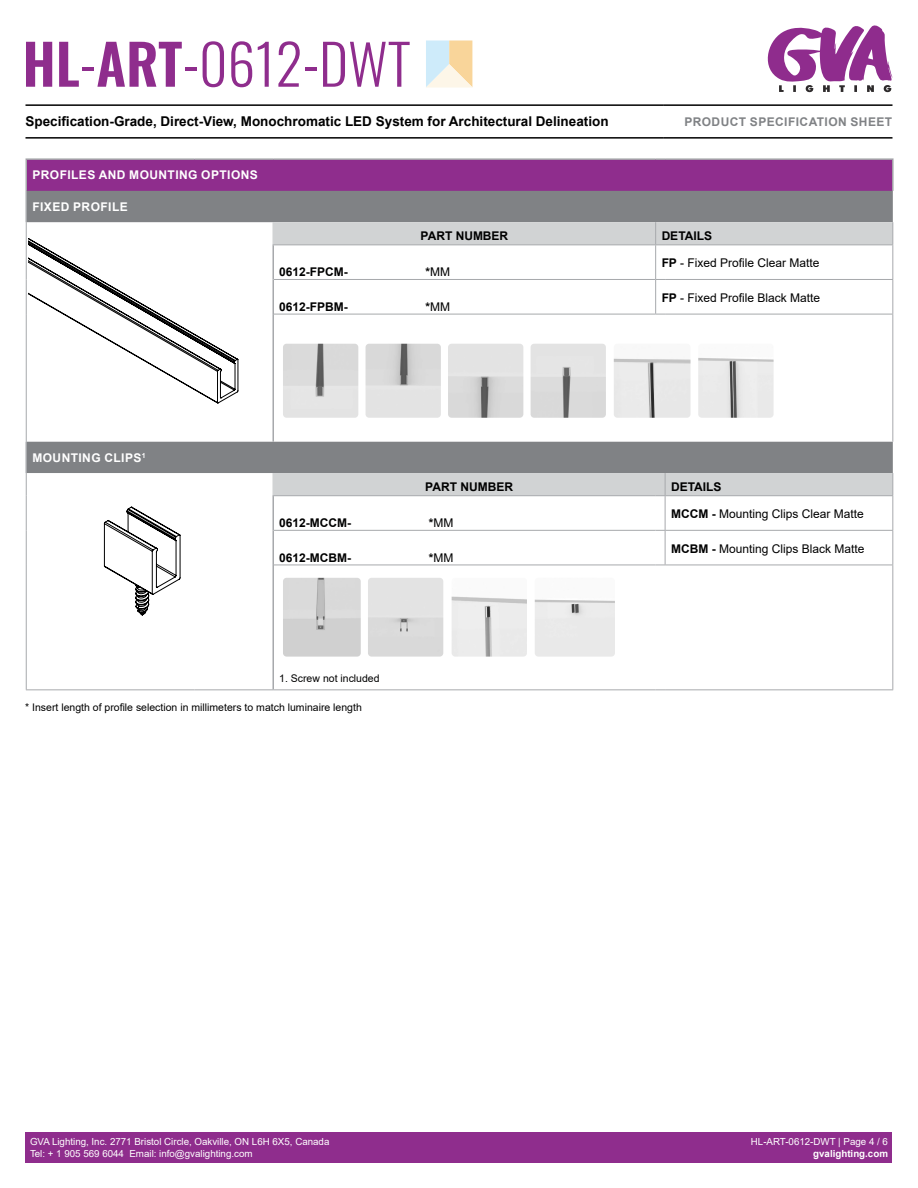
<style>
.page{position:relative;width:918px;height:1188px;background:#fff}
.page>*{position:absolute;margin:0;border:0;box-sizing:border-box;transform-origin:0 0}
.t1{font:300 55.5px "Oswald";color:#8f2d8d}
.t2{font:700 13.5px "Arial";color:#000}
.t3{font:12px "Arial";color:#000}
.t4{font:700 12px "Arial";color:#000}
.t5{font:700 12px "Arial";letter-spacing:.035em;color:#fff}
.t6{font:700 12px "Arial";letter-spacing:.035em;color:#808285}
.t7{font:10.5px "Arial";color:#000}
.t8{font:9.75px/11.7px "Arial";color:#fff}
.t9{font:700 9.75px "Arial";color:#fff}
.s1{font-weight:600}
.s2{font-weight:700}
</style>
<div class="page">
<div style="left:26px;top:1132px;width:866px;height:30px;background:#8f2d8d"></div>
<hr style="left:26px;top:104px;width:637px;height:2px;background:#000">
<hr style="left:26px;top:137px;width:637px;height:2px;background:#000">
<hr style="left:663px;top:104px;width:229px;height:2px;background:#000">
<hr style="left:663px;top:137px;width:229px;height:2px;background:#000">
<svg style="left:768px;top:26px;width:124px;height:66px"></svg>
<svg style="left:426px;top:40px;width:46px;height:48px;background:#eae6d3"></svg>
<div style="left:26px;top:159px;width:867px;height:32px;background:#8f2d8d"></div>
<svg style="left:27px;top:191px;width:866px;height:282px;fill:#808285"></svg>
<svg style="left:273px;top:222px;width:620px;height:273px"></svg>
<hr style="left:26px;top:158px;width:169px;height:2px;background:#a7a9ac">
<hr style="left:26px;top:160px;width:1px;height:31px;background:#a7a9ac">
<hr style="left:195px;top:158px;width:78px;height:2px;background:#a7a9ac">
<hr style="left:273px;top:158px;width:383px;height:2px;background:#a7a9ac">
<svg style="left:656px;top:158px;width:9px;height:2px"></svg>
<hr style="left:665px;top:158px;width:229px;height:2px;background:#a7a9ac">
<hr style="left:892px;top:160px;width:2px;height:31px;background:#a7a9ac">
<hr style="left:272px;top:245px;width:2px;height:34px;background:#a7a9ac">
<hr style="left:272px;top:279px;width:2px;height:35px;background:#a7a9ac">
<hr style="left:272px;top:314px;width:2px;height:128px;background:#a7a9ac">
<hr style="left:655px;top:245px;width:1px;height:34px;background:#a7a9ac">
<hr style="left:892px;top:245px;width:1px;height:34px;background:#a7a9ac">
<hr style="left:655px;top:280px;width:1px;height:34px;background:#a7a9ac">
<hr style="left:892px;top:280px;width:1px;height:34px;background:#a7a9ac">
<hr style="left:26px;top:314px;width:1px;height:128px;background:#a7a9ac">
<hr style="left:892px;top:314px;width:1px;height:128px;background:#a7a9ac">
<svg style="left:26px;top:473px;width:1px;height:23px"></svg>
<hr style="left:26px;top:496px;width:1px;height:34px;background:#a7a9ac">
<hr style="left:26px;top:530px;width:1px;height:35px;background:#a7a9ac">
<hr style="left:26px;top:565px;width:1px;height:124px;background:#a7a9ac">
<hr style="left:26px;top:689px;width:169px;height:1px;background:#a7a9ac">
<hr style="left:195px;top:689px;width:78px;height:1px;background:#a7a9ac">
<hr style="left:274px;top:314px;width:382px;height:1px;background:#a7a9ac">
<hr style="left:665px;top:314px;width:228px;height:1px;background:#a7a9ac">
<hr style="left:272px;top:496px;width:2px;height:34px;background:#a7a9ac">
<hr style="left:272px;top:530px;width:2px;height:35px;background:#a7a9ac">
<hr style="left:272px;top:565px;width:2px;height:124px;background:#a7a9ac">
<hr style="left:665px;top:496px;width:1px;height:34px;background:#a7a9ac">
<hr style="left:665px;top:531px;width:1px;height:34px;background:#a7a9ac">
<hr style="left:892px;top:496px;width:1px;height:34px;background:#a7a9ac">
<hr style="left:892px;top:531px;width:1px;height:34px;background:#a7a9ac">
<hr style="left:892px;top:565px;width:1px;height:124px;background:#a7a9ac">
<hr style="left:274px;top:565px;width:382px;height:1px;background:#a7a9ac">
<hr style="left:273px;top:689px;width:383px;height:1px;background:#a7a9ac">
<hr style="left:665px;top:689px;width:228px;height:1px;background:#a7a9ac">
<hr style="left:665px;top:565px;width:228px;height:1px;background:#a7a9ac">
<hr style="left:272px;top:473px;width:2px;height:22px;background:#d1d3d4">
<svg style="left:892px;top:473px;width:1px;height:22px"></svg>
<hr style="left:272px;top:495px;width:384px;height:1px;background:#a7a9ac">
<svg style="left:656px;top:473px;width:10px;height:23px"></svg>
<hr style="left:274px;top:530px;width:382px;height:1px;background:#a7a9ac">
<hr style="left:665px;top:495px;width:228px;height:1px;background:#a7a9ac">
<hr style="left:665px;top:530px;width:228px;height:1px;background:#a7a9ac">
<hr style="left:272px;top:222px;width:2px;height:22px;background:#d1d3d4">
<svg style="left:892px;top:222px;width:1px;height:22px"></svg>
<hr style="left:272px;top:244px;width:384px;height:1px;background:#a7a9ac">
<hr style="left:274px;top:279px;width:382px;height:1px;background:#a7a9ac">
<svg style="left:655px;top:222px;width:10px;height:23px"></svg>
<hr style="left:665px;top:244px;width:228px;height:1px;background:#a7a9ac">
<hr style="left:665px;top:279px;width:228px;height:1px;background:#a7a9ac">
<hr style="left:26px;top:191px;width:1px;height:31px;background:#a7a9ac">
<hr style="left:26px;top:442px;width:1px;height:31px;background:#a7a9ac">
<img style="left:283px;top:344px;width:75px;height:74px">
<img style="left:531px;top:344px;width:75px;height:74px">
<img style="left:366px;top:344px;width:75px;height:74px">
<img style="left:448px;top:344px;width:75px;height:74px">
<img style="left:698px;top:344px;width:76px;height:74px">
<img style="left:614px;top:344px;width:77px;height:74px">
<svg style="left:26px;top:222px;width:212px;height:182px"></svg>
<svg style="left:104px;top:506px;width:77px;height:110px"></svg>
<img style="left:283px;top:578px;width:78px;height:79px">
<img style="left:452px;top:596px;width:75px;height:61px">
<img style="left:368px;top:578px;width:75px;height:79px">
<img style="left:535px;top:599px;width:80px;height:58px">
<h1 class="t1" style="left:22px;top:15px;width:390px"><span class="s1">HL</span>-<span class="s1">ART</span>-0612-DWT</h1>
<h2 class="t2" style="left:26px;top:112px;width:585px">Specification-Grade, Direct-View, Monochromatic LED System for Architectural Delineation</h2>
<p class="t6" style="left:684px;top:113px;width:209px">PRODUCT SPECIFICATION SHEET</p>
<p class="t5" style="left:32px;top:167px;width:227px">PROFILES AND MOUNTING OPTIONS</p>
<p class="t5" style="left:32px;top:198px;width:97px">FIXED PROFILE</p>
<p class="t4" style="left:421px;top:227px;width:89px">PART NUMBER</p>
<p class="t4" style="left:662px;top:227px;width:52px">DETAILS</p>
<p class="t4" style="left:279px;top:264px;width:70px">0612-FPCM-</p>
<p class="t3" style="left:426px;top:264px;width:26px"><span class="s2">*</span>MM</p>
<p class="t4" style="left:279px;top:298px;width:70px">0612-FPBM-</p>
<p class="t3" style="left:426px;top:299px;width:26px"><span class="s2">*</span>MM</p>
<p class="t3" style="left:662px;top:255px;width:159px"><span class="s2">FP</span> - Fixed Profile Clear Matte</p>
<p class="t3" style="left:662px;top:289px;width:160px"><span class="s2">FP</span> - Fixed Profile Black Matte</p>
<p class="t5" style="left:32px;top:449px;width:115px">MOUNTING CLIPS<sup>1</sup></p>
<p class="t4" style="left:425px;top:478px;width:89px">PART NUMBER</p>
<p class="t4" style="left:671px;top:478px;width:52px">DETAILS</p>
<p class="t4" style="left:279px;top:515px;width:73px">0612-MCCM-</p>
<p class="t3" style="left:429px;top:515px;width:26px"><span class="s2">*</span>MM</p>
<p class="t4" style="left:279px;top:549px;width:73px">0612-MCBM-</p>
<p class="t3" style="left:429px;top:549px;width:26px"><span class="s2">*</span>MM</p>
<p class="t3" style="left:671px;top:505px;width:194px"><span class="s2">MCCM -</span> Mounting Clips Clear Matte</p>
<p class="t3" style="left:671px;top:540px;width:195px"><span class="s2">MCBM -</span> Mounting Clips Black Matte</p>
<p class="t7" style="left:279px;top:671px;width:102px">1. Screw not included</p>
<p class="t7" style="left:25px;top:700px;width:338px">* Insert length of profile selection in millimeters to match luminaire length</p>
<p class="t8" style="left:751px;top:1136px;width:139px">HL-ART-0612-DWT | Page 4 / 6</p>
<p class="t8" style="left:30px;top:1136px;width:301px">GVA Lighting, Inc. 2771 Bristol Circle, Oakville, ON L6H 6X5, Canada<br>Tel: + 1 905 569 6044 Email: info@gvalighting.com</p>
<p class="t9" style="left:813px;top:1146px;width:76px">gvalighting.com</p>
</div>
